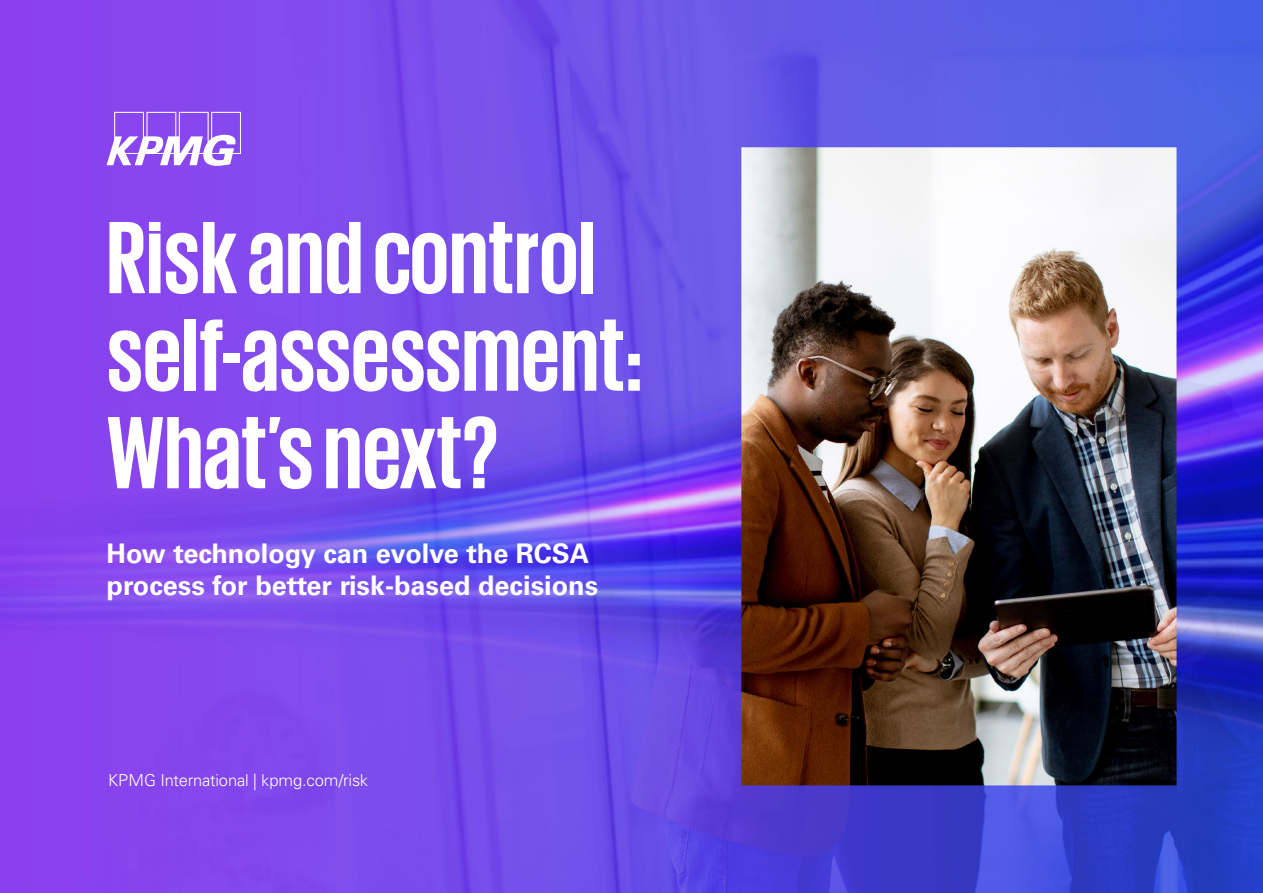
<style>
.page{position:relative;width:1263px;height:893px;background:#fff}
.page>*{position:absolute;margin:0;border:0;box-sizing:border-box;transform-origin:0 0}
.t1{font:700 105px/97.5px "KPMG";color:#fff}
.t2{font:700 27px/32.4px "Univers LT Std";color:#fff}
.t3{font:300 16.5px "Univers LT Std";letter-spacing:-.01em;color:#fff}
</style>
<div class="page">
<img style="left:0;top:0;width:1263px;height:893px">
<svg style="left:107px;top:112px;width:134px;height:54px"></svg>
<h1 class="t1" style="left:107px;top:206px;width:538px">Risk and control self-assessment:<br>What’s next?</h1>
<p class="t2" style="left:107px;top:537px;width:493px">How technology can evolve the RCSA process for better risk-based decisions</p>
<p class="t3" style="left:108px;top:771px;width:262px">KPMG International | kpmg.com/risk</p>
</div>
